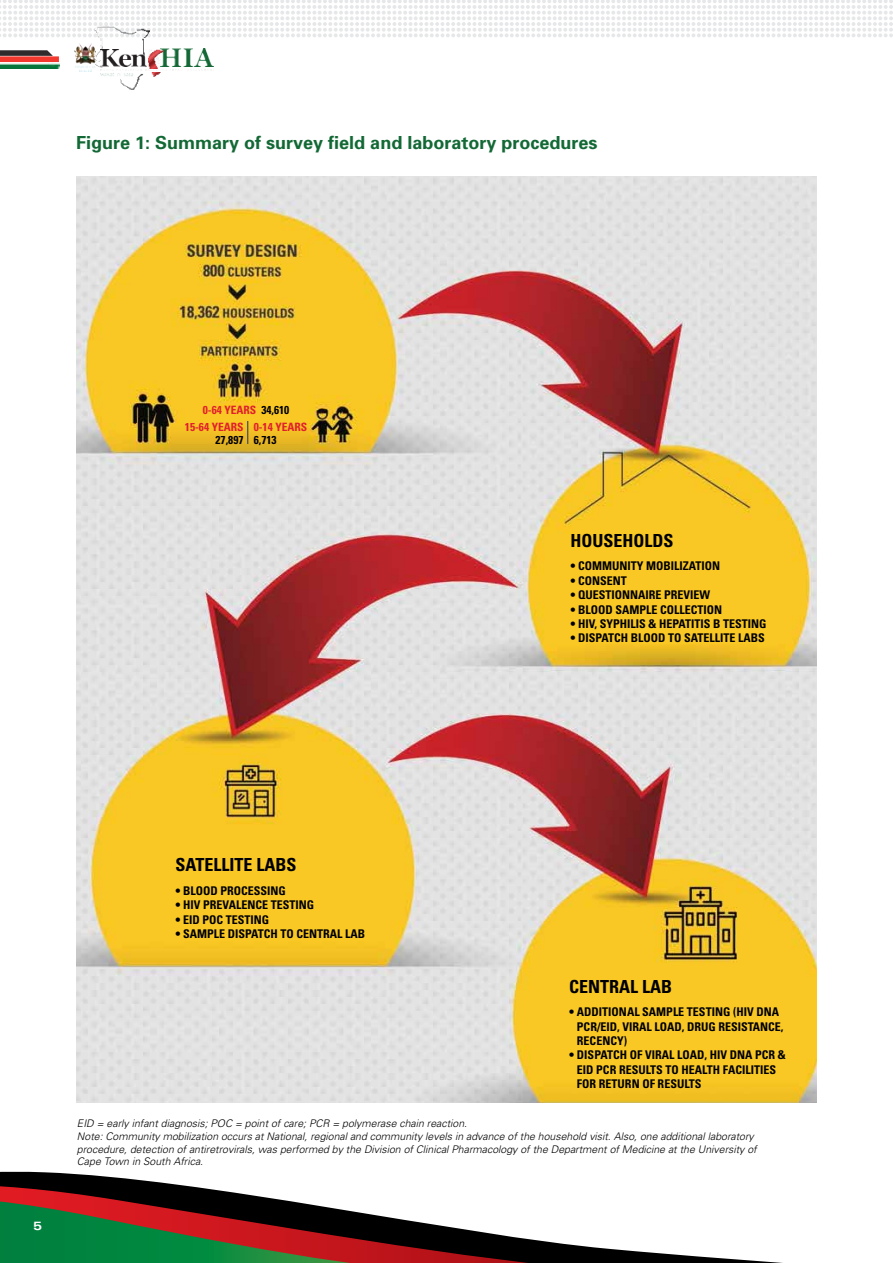
<style>
.page{position:relative;width:893px;height:1263px;background:#fff}
.page>*{position:absolute;margin:0;border:0;box-sizing:border-box;transform-origin:0 0}
.t1{font:700 18px "Univers";color:#136935}
.t2{font:700 condensed 18px "Univers";color:#000}
.t3{font:700 condensed 12px/14.4px "Univers";color:#000}
.t4{font:700 expanded 12px "Univers";color:#fff}
.t5{font:700 condensed 11.4px/16.6px "Univers";color:#e11f2e;text-align:center}
.t6{font:700 condensed 11.4px "Univers";color:#000}
.t7{font:italic 300 10.5px/12.8px "Univers";color:#000}
.s1{color:#000}
</style>
<div class="page">
<svg style="left:0;top:1171px;width:783px;height:92px"></svg>
<svg style="left:0;top:1185px;width:683px;height:78px"></svg>
<svg style="left:0;top:1196px;width:491px;height:67px;background:#5d543f"></svg>
<svg style="left:0;top:0;width:893px;height:37px"></svg>
<img style="left:74px;top:43px;width:20px;height:29px">
<img style="left:94px;top:26px;width:55px;height:63px">
<img style="left:100px;top:49px;width:46px;height:17px">
<img style="left:161px;top:49px;width:52px;height:17px">
<img style="left:148px;top:50px;width:16px;height:19px">
<img style="left:100px;top:69px;width:112px;height:8px">
<svg style="left:0;top:50px;width:53px;height:6px"></svg>
<div style="left:0;top:56px;width:59px;height:6px;background:#f3392f"></div>
<img style="left:0;top:63px;width:60px;height:5px">
<img style="left:77px;top:177px;width:739px;height:926px">
<svg style="left:247px;top:421px;width:1px;height:23px"></svg>
<h1 class="t1" style="left:76px;top:131px;width:523px">Figure 1: Summary of survey field and laboratory procedures</h1>
<p class="t5" style="left:185px;top:401px;width:124px">0-64 YEARS <span class="s1">34,610<br></span>15-64 YEARS 0-14 YEARS</p>
<p class="t6" style="left:216px;top:433px;width:63px">27,897 6,713</p>
<h1 class="t2" style="left:570px;top:530px;width:104px">HOUSEHOLDS</h1>
<p class="t3" style="left:570px;top:559px;width:151px">• COMMUNITY MOBILIZATION</p>
<p class="t3" style="left:570px;top:573px;width:58px">• CONSENT</p>
<p class="t3" style="left:570px;top:588px;width:141px">• QUESTIONNAIRE PREVIEW</p>
<p class="t3" style="left:570px;top:602px;width:153px">• BLOOD SAMPLE COLLECTION</p>
<p class="t3" style="left:570px;top:616px;width:198px">• HIV, SYPHILIS &amp; HEPATITIS B TESTING</p>
<p class="t3" style="left:570px;top:631px;width:196px">• DISPATCH BLOOD TO SATELLITE LABS</p>
<p class="t4" style="left:33px;top:1219px;width:10px">5</p>
<h1 class="t2" style="left:176px;top:854px;width:122px">SATELLITE LABS</h1>
<p class="t3" style="left:176px;top:883px;width:112px">• BLOOD PROCESSING</p>
<p class="t3" style="left:176px;top:897px;width:140px">• HIV PREVALENCE TESTING</p>
<p class="t3" style="left:176px;top:912px;width:95px">• EID POC TESTING</p>
<p class="t3" style="left:176px;top:926px;width:191px">• SAMPLE DISPATCH TO CENTRAL LAB</p>
<h1 class="t2" style="left:569px;top:975px;width:104px">CENTRAL LAB</h1>
<p class="t3" style="left:577px;top:1004px;width:208px;text-indent:-8px">• ADDITIONAL SAMPLE TESTING (HIV DNA<br>PCR/EID, VIRAL LOAD, DRUG RESISTANCE,<br>RECENCY)</p>
<p class="t3" style="left:577px;top:1048px;width:210px;text-indent:-8px">• DISPATCH OF VIRAL LOAD, HIV DNA PCR &amp;<br>EID PCR RESULTS TO HEALTH FACILITIES<br>FOR RETURN OF RESULTS</p>
<p class="t7" style="left:77px;top:1117px;width:681px">EID = early infant diagnosis; POC = point of care; PCR = polymerase chain reaction.<br>Note: Community mobilization occurs at National, regional and community levels in advance of the household visit. Also, one additional laboratory procedure, detection of antiretrovirals, was performed by the Division of Clinical Pharmacology of the Department of Medicine at the University of Cape Town in South Africa.</p>
</div>
